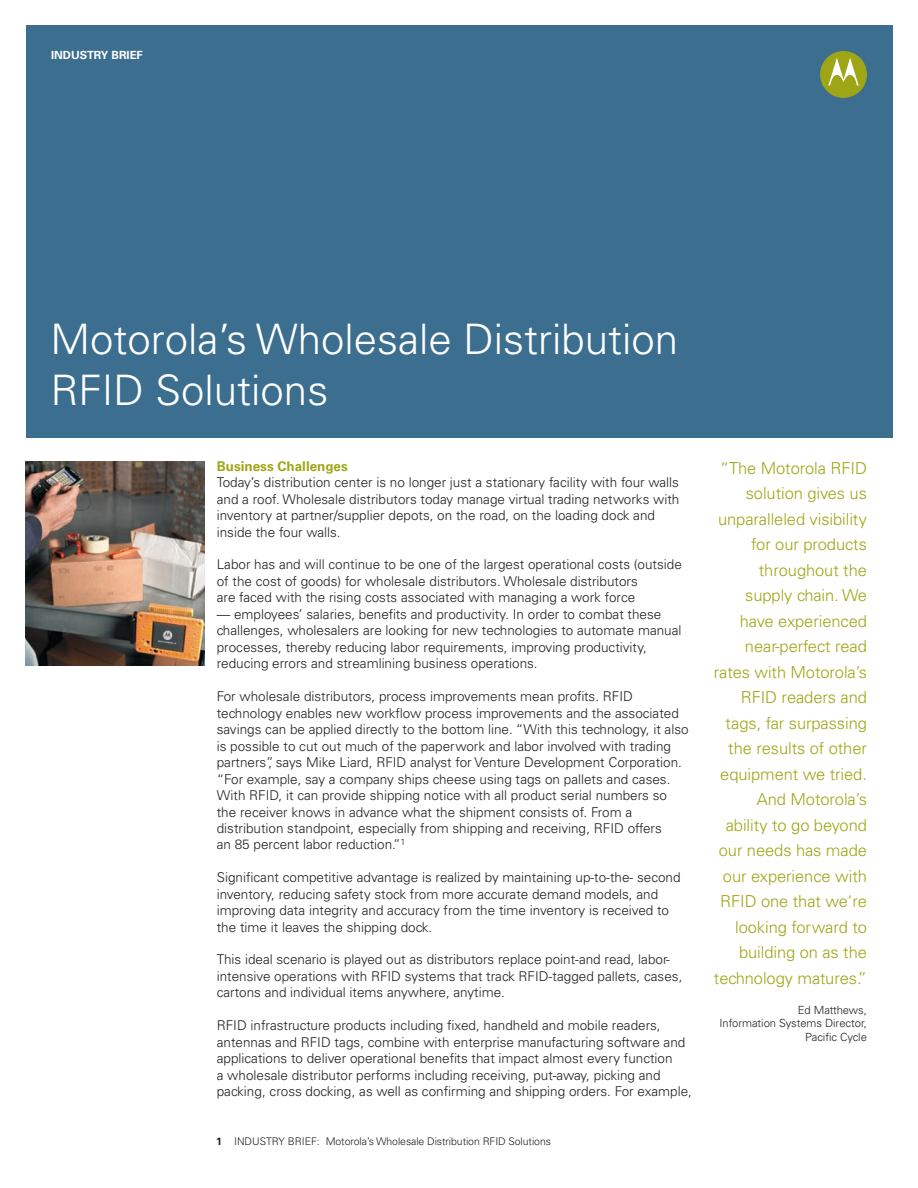
<style>
.page{position:relative;width:918px;height:1188px;background:#fff}
.page>*{position:absolute;margin:0;border:0;box-sizing:border-box;transform-origin:0 0}
.Product_name{font:300 42px/51px "Univers LT Std";color:#fff}
.Body_copy{font:300 16.5px/25.5px "Univers LT Std";letter-spacing:-.005em;color:#9fa616;text-align:right}
.Body_copy-2{font:300 13.5px/16.5px "Univers LT Std";color:#231f20}
.Body_Heading_3{font:700 13.5px "Univers LT Std";color:#9fa616}
.Body_copy-3{font:300 11.25px/13.5px "Univers LT Std";letter-spacing:-.005em;color:#231f20;text-align:right}
.Data_sheet_header{font:700 11.25px "Univers LT Std";color:#fff}
.Descriptor{font:300 10.5px "Univers LT Std";letter-spacing:-.01em;color:#231f20}
.s1{font-weight:700}
</style>
<div class="page">
<div style="left:26px;top:26px;width:866px;height:412px;background:#3b6e8f"></div>
<svg style="left:820px;top:51px;width:47px;height:47px"></svg>
<img style="left:26px;top:462px;width:178px;height:203px">
<p class="Data_sheet_header" style="left:51px;top:49px;width:93px">INDUSTRY BRIEF</p>
<p class="Product_name" style="left:51px;top:314px;width:629px">Motorola’s Wholesale Distribution<br>RFID Solutions</p>
<p class="Body_Heading_3" style="left:217px;top:458px;width:133px">Business Challenges</p>
<p class="Body_copy-2" style="left:217px;top:474px;width:464px">Today’s distribution center is no longer just a stationary facility with four walls and a roof. Wholesale distributors today manage virtual trading networks with inventory at partner/supplier depots, on the road, on the loading dock and inside the four walls.</p>
<p class="Body_copy-2" style="left:217px;top:556px;width:467px">Labor has and will continue to be one of the largest operational costs (outside of the cost of goods) for wholesale distributors. Wholesale distributors<br>are faced with the rising costs associated with managing a work force</p>
<p class="Body_copy-2" style="left:217px;top:606px;width:466px">— employees’ salaries, benefits and productivity. In order to combat these challenges, wholesalers are looking for new technologies to automate manual processes, thereby reducing labor requirements, improving productivity, reducing errors and streamlining business operations.</p>
<p class="Body_copy-2" style="left:217px;top:688px;width:473px">For wholesale distributors, process improvements mean profits. RFID technology enables new workflow process improvements and the associated savings can be applied directly to the bottom line. “With this technology, it also is possible to cut out much of the paperwork and labor involved with trading partners”, says Mike Liard, RFID analyst for Venture Development Corporation. “For example, say a company ships cheese using tags on pallets and cases.<br>With RFID, it can provide shipping notice with all product serial numbers so the receiver knows in advance what the shipment consists of. From a distribution standpoint, especially from shipping and receiving, RFID offers<br>an 85 percent labor reduction.”<sup>1</sup></p>
<p class="Body_copy-2" style="left:217px;top:869px;width:465px">Significant competitive advantage is realized by maintaining up-to-the- second inventory, reducing safety stock from more accurate demand models, and improving data integrity and accuracy from the time inventory is received to the time it leaves the shipping dock.</p>
<p class="Body_copy-2" style="left:217px;top:951px;width:467px">This ideal scenario is played out as distributors replace point-and read, labor&shy;intensive operations with RFID systems that track RFID-tagged pallets, cases, cartons and individual items anywhere, anytime.</p>
<p class="Body_copy-2" style="left:217px;top:1017px;width:477px">RFID infrastructure products including fixed, handheld and mobile readers, antennas and RFID tags, combine with enterprise manufacturing software and applications to deliver operational benefits that impact almost every function<br>a wholesale distributor performs including receiving, put-away, picking and packing, cross docking, as well as confirming and shipping orders. For example,</p>
<p class="Descriptor" style="left:216px;top:1135px;width:336px"><span class="s1">1</span> INDUSTRY BRIEF: Motorola’s Wholesale Distribution RFID Solutions</p>
<p class="Body_copy" style="left:714px;top:455px;width:155px">“The Motorola RFID solution gives us unparalleled visibility for our products throughout the supply chain. We have experienced near-perfect read rates with Motorola’s<br>RFID readers and tags, far surpassing the results of other equipment we tried.<br>And Motorola’s ability to go beyond our needs has made our experience with<br>RFID one that we‘re looking forward to building on as the technology matures.”</p>
<p class="Body_copy-3" style="left:719px;top:1003px;width:149px">Ed Matthews,<br>Information Systems Director,<br>Pacific Cycle</p>
</div>
